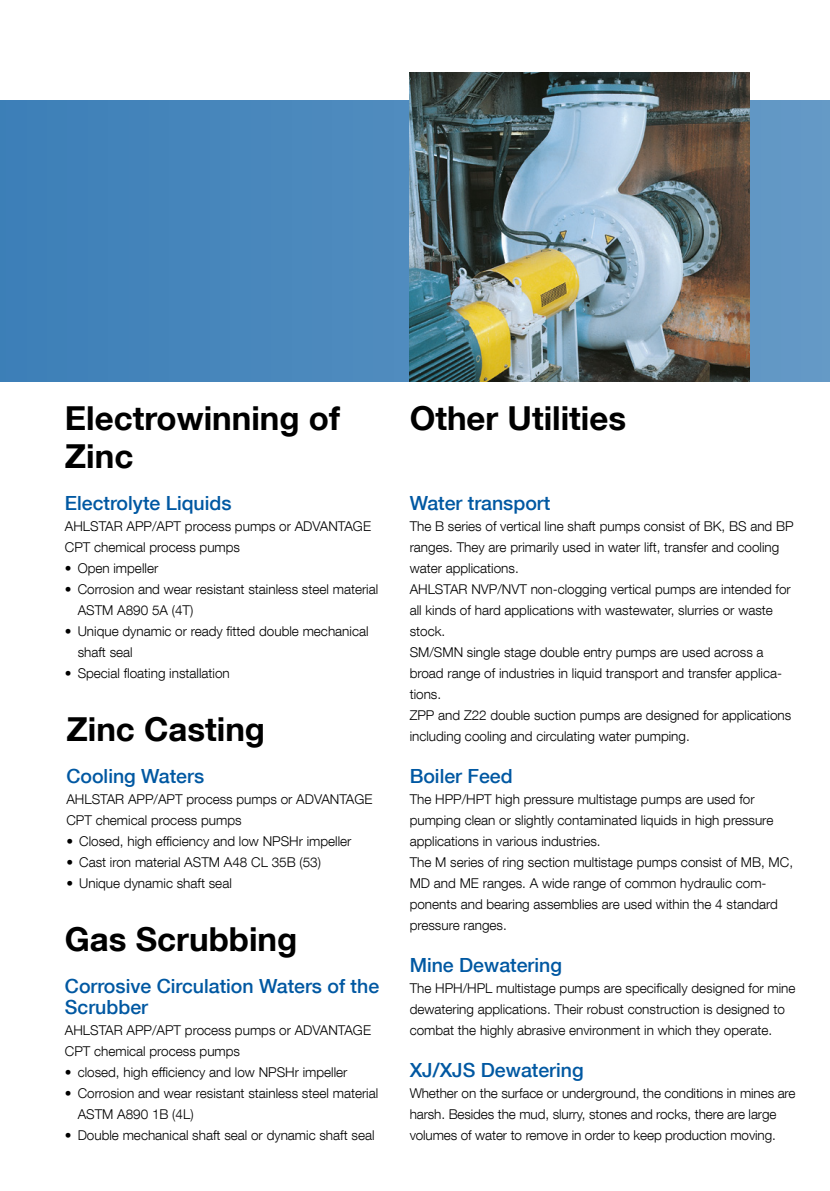
<style>
.page{position:relative;width:830px;height:1191px;background:#fff}
.page>*{position:absolute;margin:0;border:0;box-sizing:border-box;transform-origin:0 0}
.otsikko{font:700 33px/37.5px "Helvetica Neue LT Com";color:#000}
.väliotsikko{font:500 19.5px/21px "Helvetica Neue LT Com";color:#0058a2}
.leipis{font:300 13.5px/21px "Helvetica Neue LT Com";color:#000}
</style>
<div class="page">
<svg style="left:0;top:100px;width:829px;height:281px;background:#4a88bc"></svg>
<img style="left:409px;top:72px;width:339px;height:309px">
<p class="otsikko" style="left:65px;top:399px;width:276px">Electrowinning of<br>Zinc</p>
<p class="otsikko" style="left:409px;top:399px;width:218px">Other Utilities</p>
<p class="väliotsikko" style="left:65px;top:492px;width:168px">Electrolyte Liquids</p>
<p class="leipis" style="left:65px;top:515px;width:307px">AHLSTAR APP/APT process pumps or ADVANTAGE<br>CPT chemical process pumps</p>
<p class="leipis" style="left:65px;top:557px;width:95px">• Open impeller</p>
<p class="leipis" style="left:78px;top:578px;width:302px;text-indent:-13px">• Corrosion and wear resistant stainless steel material<br>ASTM A890 5A (4T)</p>
<p class="leipis" style="left:78px;top:620px;width:292px;text-indent:-13px">• Unique dynamic or ready fitted double mechanical shaft seal</p>
<p class="leipis" style="left:65px;top:662px;width:166px">• Special floating installation</p>
<p class="otsikko" style="left:66px;top:709px;width:200px">Zinc Casting</p>
<p class="väliotsikko" style="left:66px;top:765px;width:139px">Cooling Waters</p>
<p class="leipis" style="left:66px;top:788px;width:307px">AHLSTAR APP/APT process pumps or ADVANTAGE<br>CPT chemical process pumps</p>
<p class="leipis" style="left:66px;top:830px;width:286px">• Closed, high efficiency and low NPSHr impeller</p>
<p class="leipis" style="left:66px;top:851px;width:256px">• Cast iron material ASTM A48 CL 35B (53)</p>
<p class="leipis" style="left:66px;top:872px;width:167px">• Unique dynamic shaft seal</p>
<p class="otsikko" style="left:65px;top:919px;width:234px">Gas Scrubbing</p>
<p class="väliotsikko" style="left:65px;top:975px;width:315px">Corrosive Circulation Waters of the<br>Scrubber</p>
<p class="leipis" style="left:65px;top:1019px;width:307px">AHLSTAR APP/APT process pumps or ADVANTAGE<br>CPT chemical process pumps</p>
<p class="leipis" style="left:65px;top:1061px;width:284px">• closed, high efficiency and low NPSHr impeller</p>
<p class="leipis" style="left:78px;top:1082px;width:302px;text-indent:-13px">• Corrosion and wear resistant stainless steel material<br>ASTM A890 1B (4L)</p>
<p class="leipis" style="left:65px;top:1124px;width:311px">• Double mechanical shaft seal or dynamic shaft seal</p>
<p class="väliotsikko" style="left:409px;top:492px;width:142px">Water transport</p>
<p class="leipis" style="left:409px;top:515px;width:385px">The B series of vertical line shaft pumps consist of BK, BS and BP ranges. They are primarily used in water lift, transfer and cooling water applications.</p>
<p class="leipis" style="left:409px;top:578px;width:382px">AHLSTAR NVP/NVT non-clogging vertical pumps are intended for all kinds of hard applications with wastewater, slurries or waste stock.</p>
<p class="leipis" style="left:409px;top:641px;width:374px">SM/SMN single stage double entry pumps are used across a broad range of industries in liquid transport and transfer applica&shy;tions.</p>
<p class="leipis" style="left:409px;top:704px;width:383px">ZPP and Z22 double suction pumps are designed for applications including cooling and circulating water pumping.</p>
<p class="väliotsikko" style="left:409px;top:765px;width:104px">Boiler Feed</p>
<p class="leipis" style="left:409px;top:788px;width:365px">The HPP/HPT high pressure multistage pumps are used for pumping clean or slightly contaminated liquids in high pressure applications in various industries.</p>
<p class="leipis" style="left:409px;top:851px;width:385px">The M series of ring section multistage pumps consist of MB, MC, MD and ME ranges. A wide range of common hydraulic com&shy;ponents and bearing assemblies are used within the 4 standard pressure ranges.</p>
<p class="väliotsikko" style="left:409px;top:954px;width:154px">Mine Dewatering</p>
<p class="leipis" style="left:409px;top:977px;width:387px">The HPH/HPL multistage pumps are specifically designed for mine dewatering applications. Their robust construction is designed to combat the highly abrasive environment in which they operate.</p>
<p class="väliotsikko" style="left:409px;top:1059px;width:175px">XJ/XJS Dewatering</p>
<p class="leipis" style="left:409px;top:1082px;width:387px">Whether on the surface or underground, the conditions in mines are harsh. Besides the mud, slurry, stones and rocks, there are large volumes of water to remove in order to keep production moving.</p>
</div>
